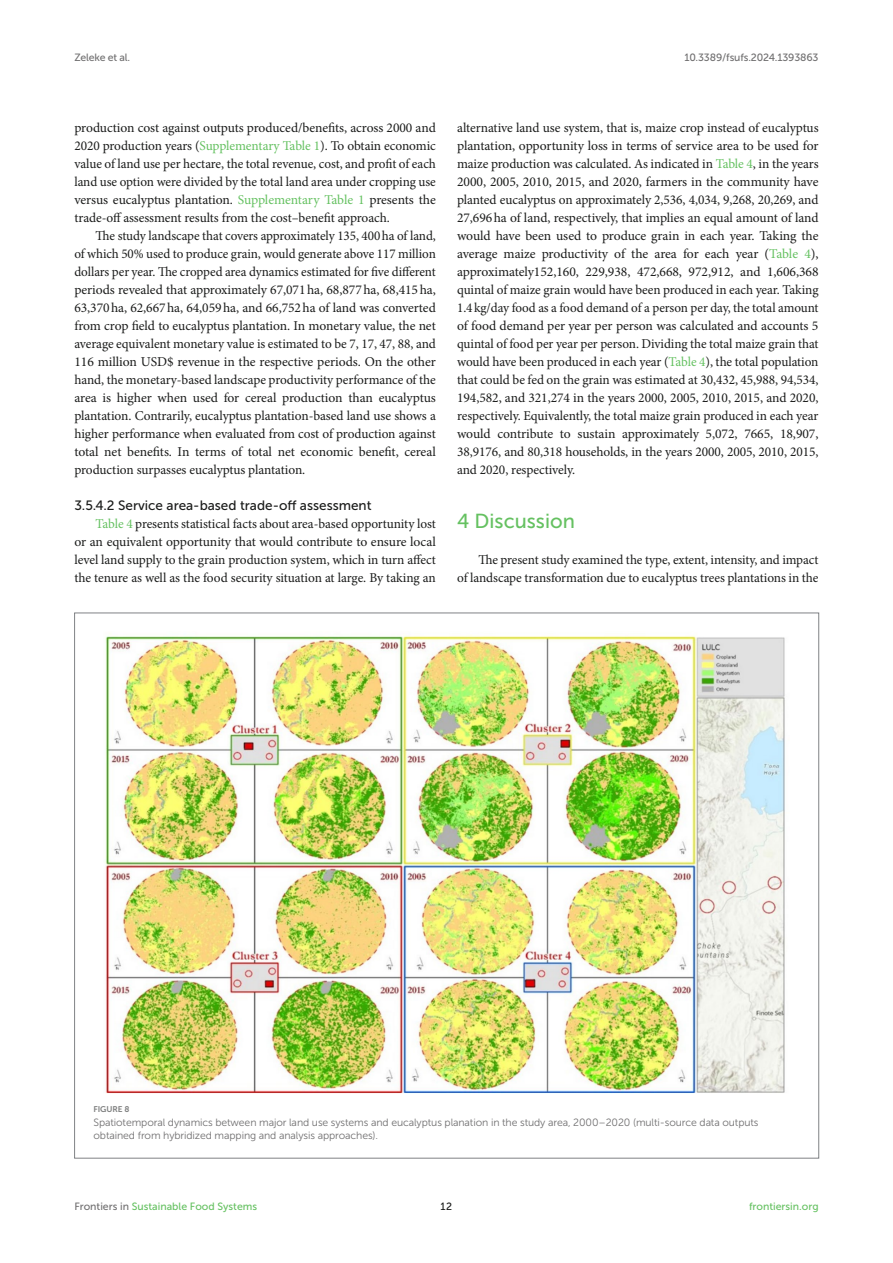
<style>
.page{position:relative;width:893px;height:1263px;background:#fff}
.page>*{position:absolute;margin:0;border:0;box-sizing:border-box;transform-origin:0 0}
.HEAD_1{font:20.25px "Museo Sans 500";color:#65c161}
.TEXT_FLUSH{font:13.5px/18px "Minion Pro";letter-spacing:-.005em;color:#1b1c1b;text-align:justify}
.TEXT{font:13.5px/18px "Minion Pro";letter-spacing:-.005em;color:#1b1c1b;text-align:justify}
.HEAD_4{font:13.5px "Museo Sans 500";color:#1b1c1b}
.FIG_LEG{font:10.5px/13.5px "Museo Sans 300";letter-spacing:-.01em;color:#706f70}
.t1{font:10.5px "Museo Sans 500";color:#65c161}
.t2{font:10.5px "Museo Sans 500";letter-spacing:-.015em;color:#706f70}
.t3{font:10.5px "Museo Sans 500";color:#1b1c1b}
.FIG_HD{font:8.25px "Museo Sans 700";letter-spacing:-.01em;color:#7e7f7f}
.s1{color:#65c161}
.s2{color:#706f70}
</style>
<div class="page">
<img style="left:105px;top:633px;width:680px;height:460px">
<p class="t2" style="left:74px;top:51px;width:57px">Zeleke et al.</p>
<p class="t2" style="left:684px;top:51px;width:136px">10.3389/fsufs.2024.1393863</p>
<p class="TEXT_FLUSH" style="left:74px;top:119px;width:363px">production cost against outputs produced/benefits, across 2000 and 2020 production years (<span class="s1">Supplementary Table 1</span>). To obtain economic value of land use per hectare, the total revenue, cost, and profit of each land use option were divided by the total land area under cropping use versus eucalyptus plantation. <span class="s1">Supplementary Table 1</span> presents the trade-off assessment results from the cost–benefit approach.</p>
<p class="TEXT" style="left:74px;top:227px;width:363px;text-indent:21px">The study landscape that covers approximately 135, 400ha of land, of which 50% used to produce grain, would generate above 117 million dollars per year. The cropped area dynamics estimated for five different periods revealed that approximately 67,071ha, 68,877ha, 68,415ha, 63,370ha, 62,667ha, 64,059ha, and 66,752ha of land was converted from crop field to eucalyptus plantation. In monetary value, the net average equivalent monetary value is estimated to be 7, 17, 47, 88, and 116 million USD$ revenue in the respective periods. On the other hand, the monetary-based landscape productivity performance of the area is higher when used for cereal production than eucalyptus plantation. Contrarily, eucalyptus plantation-based land use shows a higher performance when evaluated from cost of production against total net benefits. In terms of total net economic benefit, cereal production surpasses eucalyptus plantation.</p>
<p class="HEAD_4" style="left:74px;top:498px;width:299px">3.5.4.2 Service area-based trade-off assessment</p>
<p class="TEXT_FLUSH" style="left:74px;top:515px;width:363px;text-indent:21px"><span class="s1">Table 4</span> presents statistical facts about area-based opportunity lost or an equivalent opportunity that would contribute to ensure local level land supply to the grain production system, which in turn affect the tenure as well as the food security situation at large. By taking an</p>
<p class="TEXT_FLUSH" style="left:457px;top:119px;width:363px">alternative land use system, that is, maize crop instead of eucalyptus plantation, opportunity loss in terms of service area to be used for maize production was calculated. As indicated in <span class="s1">Table 4</span>, in the years 2000, 2005, 2010, 2015, and 2020, farmers in the community have planted eucalyptus on approximately 2,536, 4,034, 9,268, 20,269, and 27,696ha of land, respectively, that implies an equal amount of land would have been used to produce grain in each year. Taking the average maize productivity of the area for each year (<span class="s1">Table 4</span>), approximately152,160, 229,938, 472,668, 972,912, and 1,606,368 quintal of maize grain would have been produced in each year. Taking 1.4kg/day food as a food demand of a person per day, the total amount of food demand per year per person was calculated and accounts 5 quintal of food per year per person. Dividing the total maize grain that would have been produced in each year (<span class="s1">Table 4</span>), the total population that could be fed on the grain was estimated at 30,432, 45,988, 94,534, 194,582, and 321,274 in the years 2000, 2005, 2010, 2015, and 2020, respectively. Equivalently, the total maize grain produced in each year would contribute to sustain approximately 5,072, 7665, 18,907, 38,9176, and 80,318 households, in the years 2000, 2005, 2010, 2015, and 2020, respectively.</p>
<p class="HEAD_1" style="left:457px;top:510px;width:119px">4 Discussion</p>
<p class="TEXT_FLUSH" style="left:457px;top:551px;width:363px;text-align:right">The present study examined the type, extent, intensity, and impact<br>of landscape transformation due to eucalyptus trees plantations in the</p>
<p class="FIG_HD" style="left:94px;top:1105px;width:37px">FIGURE 8</p>
<p class="FIG_LEG" style="left:94px;top:1115px;width:667px">Spatiotemporal dynamics between major land use systems and eucalyptus planation in the study area, 2000–2020 (multi-source data outputs obtained from hybridized mapping and analysis approaches).</p>
<p class="t1" style="left:74px;top:1200px;width:184px"><span class="s2">Frontiers in</span> Sustainable Food Systems</p>
<p class="t3" style="left:441px;top:1200px;width:13px">12</p>
<p class="t1" style="left:749px;top:1200px;width:71px">frontiersin.org</p>
</div>
